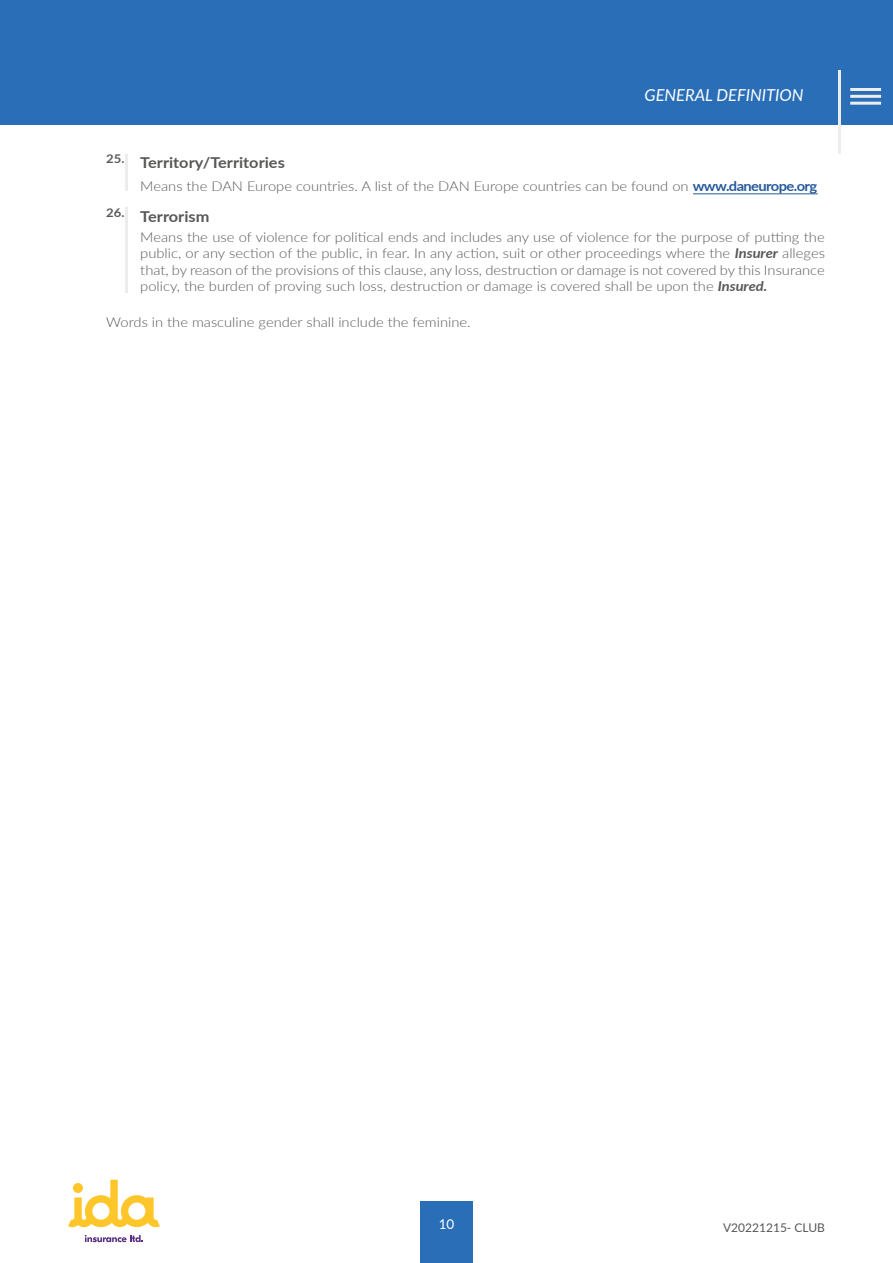
<style>
.page{position:relative;width:893px;height:1263px;background:#fff}
.page>*{position:absolute;margin:0;border:0;box-sizing:border-box;transform-origin:0 0}
.t1{font:italic 16.5px "Lato";color:#fff}
.t2{font:700 15px "Lato";color:#585856;scale:1.09 1}
.t3{font:300 13.5px/16.2px "Lato";color:#585856;text-align:justify;scale:1.09 1}
.t4{font:13.5px "Lato";color:#fff}
.t5{font:12px "Lato";color:#575756}
.t6{font:700 12px "Lato";color:#585856;scale:1.09 1}
.s1{font-weight:700;color:#275b9b}
.s2{font-weight:700;font-style:italic}
</style>
<div class="page">
<div style="left:420px;top:1201px;width:52px;height:62px;background:#296eb6"></div>
<svg style="left:68px;top:1180px;width:92px;height:47px"></svg>
<svg style="left:85px;top:1235px;width:58px;height:7px"></svg>
<div style="left:0;top:0;width:893px;height:124px;background:#296eb6"></div>
<hr style="left:125px;top:207px;width:3px;height:86px;background:#eeeded">
<hr style="left:838px;top:71px;width:3px;height:83px;background:#eeeded">
<hr style="left:850px;top:88px;width:31px;height:3px;background:#eeeded">
<hr style="left:850px;top:95px;width:31px;height:3px;background:#eeeded">
<hr style="left:850px;top:102px;width:31px;height:3px;background:#eeeded">
<hr style="left:693px;top:193px;width:125px;height:1px;background:#275b9b">
<hr style="left:125px;top:154px;width:3px;height:37px;background:#eeeded">
<p class="t1" style="left:644px;top:83px;width:161px">GENERAL DEFINITION</p>
<p class="t6" style="left:106px;top:150px;width:18px">25.</p>
<p class="t6" style="left:106px;top:204px;width:18px">26.</p>
<p class="t2" style="left:140px;top:152px;width:134px">Territory/Territories</p>
<p class="t3" style="left:140px;top:177px;width:622px">Means the DAN Europe countries. A list of the DAN Europe countries can be found on <span class="s1">www.daneurope.org</span></p>
<p class="t2" style="left:140px;top:205px;width:65px">Terrorism</p>
<p class="t3" style="left:140px;top:229px;width:630px">Means the use of violence for political ends and includes any use of violence for the purpose of putting the public, or any section of the public, in fear. In any action, suit or other proceedings where the <span class="s2">Insurer</span> alleges that, by reason of the provisions of this clause, any loss, destruction or damage is not covered by this Insurance policy, the burden of proving such loss, destruction or damage is covered shall be upon the <span class="s2">Insured.</span></p>
<p class="t3" style="left:106px;top:313px;width:336px">Words in the masculine gender shall include the feminine.</p>
<p class="t4" style="left:439px;top:1214px;width:17px">10</p>
<p class="t5" style="left:723px;top:1219px;width:103px">V20221215- CLUB</p>
</div>
